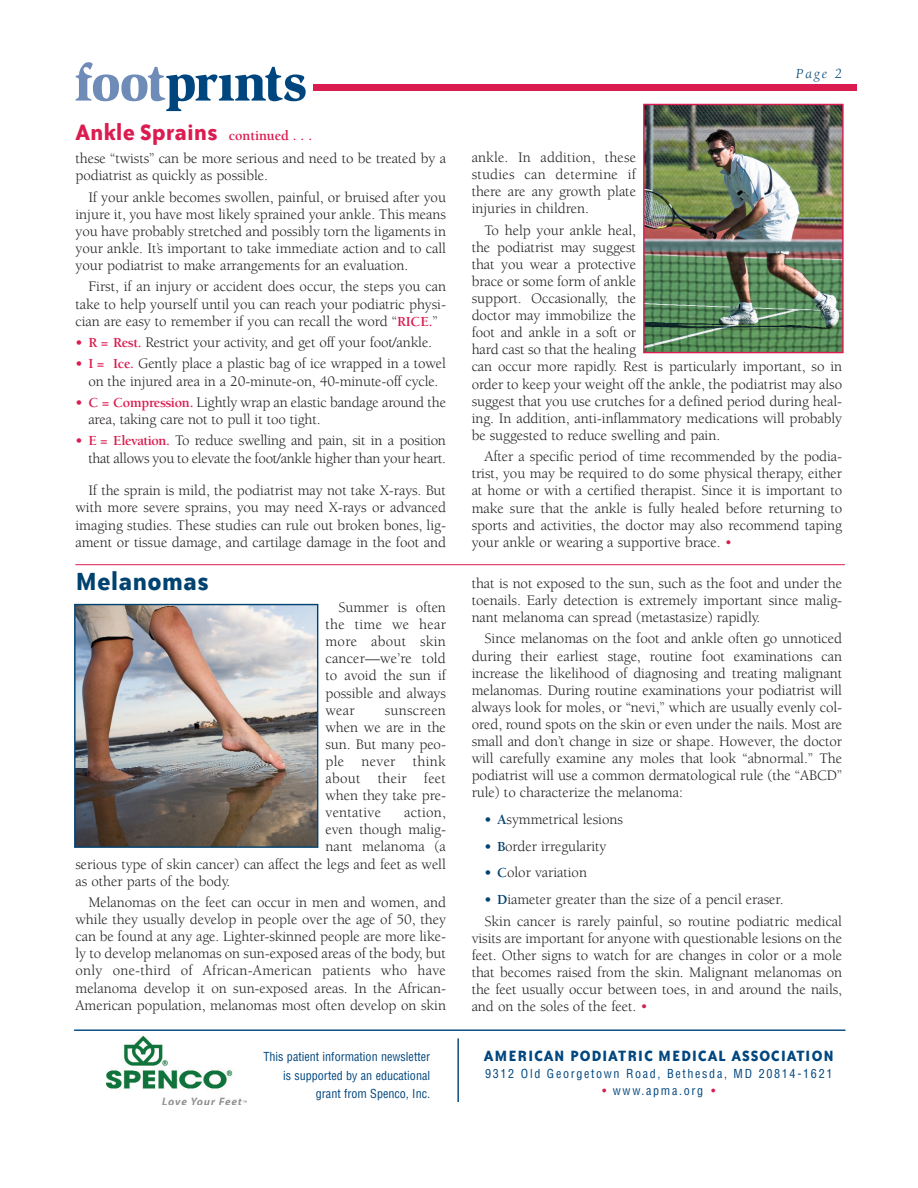
<style>
.page{position:relative;width:918px;height:1188px;background:#fff}
.page>*{position:absolute;margin:0;border:0;box-sizing:border-box;transform-origin:0 0}
.t1{font:900 52.5px "Slimbach";letter-spacing:-.01em;color:#00467e}
.t2{font:700 28.5px "Bailey Sans ITC";color:#004270}
.t3{font:700 25.65px "Bailey Sans ITC";color:#db1c50}
.t4{font:700 17.1px "Bailey Sans ITC";letter-spacing:.055em;color:#00467e}
.t5{font:15px/17.1px "Berkeley";letter-spacing:-.005em;color:#231f20;text-align:justify}
.t6{font:italic 14.25px "Berkeley";color:#004270}
.t7{font:condensed 12.15px/18.5px "Helvetica";color:#00467e;text-align:right}
.t8{font:condensed 12.15px "Helvetica";letter-spacing:.135em;color:#00467e}
.s1{color:#6f8bb7}
.s2{font-family:"Berkeley";font-size:14.25px}
.s3{font-weight:700;font-size:14.25px;color:#db1c50}
.s4{color:#db1c50}
.s5{font-weight:700;font-size:14.25px;color:#004270}
.s6{font-family:"Berkeley";font-stretch:normal;font-size:14.25px;color:#db1c50}
</style>
<div class="page">
<div style="left:313px;top:85px;width:543px;height:6px;background:#db1c50"></div>
<hr style="left:74px;top:1029px;width:771px;height:2px;background:#00467e">
<img style="left:106px;top:1037px;width:140px;height:68px">
<hr style="left:457px;top:1038px;width:2px;height:64px;background:#00467e">
<hr style="left:75px;top:564px;width:770px;height:1px;background:#db1c50">
<img style="left:645px;top:106px;width:197px;height:245px">
<div style="left:643px;top:104px;width:201px;height:249px;border:1px solid #db1c50"></div>
<img style="left:76px;top:606px;width:240px;height:240px">
<div style="left:74px;top:604px;width:244px;height:244px;border:1px solid #004270"></div>
<h1 class="t1" style="left:75px;top:63px;width:234px"><span class="s1">foot</span>prints</h1>
<h3 class="t3" style="left:76px;top:123px;width:238px">Ankle Sprains <span class="s2">continued . . .</span></h3>
<p class="t5" style="left:76px;top:151px;width:372px">these “twists” can be more serious and need to be treated by a podiatrist as quickly as possible.</p>
<p class="t5" style="left:76px;top:190px;width:372px;text-indent:13px">If your ankle becomes swollen, painful, or bruised after you injure it, you have most likely sprained your ankle. This means you have probably stretched and possibly torn the ligaments in your ankle. It’s important to take immediate action and to call your podiatrist to make arrangements for an evaluation.</p>
<p class="t5" style="left:76px;top:280px;width:372px;text-indent:13px">First, if an injury or accident does occur, the steps you can take to help yourself until you can reach your podiatric physi&shy;cian are easy to remember if you can recall the word “<span class="s3">RICE.</span>”</p>
<p class="t5" style="left:76px;top:335px;width:358px"><span class="s3">• R = Rest.</span> Restrict your activity, and get off your foot/ankle.</p>
<p class="t5" style="left:76px;top:357px;width:372px;text-align:center"><span class="s3">• I = Ice.</span> Gently place a plastic bag of ice wrapped in a towel on the injured area in a 20-minute-on, 40-minute-off cycle.</p>
<p class="t5" style="left:88px;top:395px;width:359px;text-indent:-13px"><span class="s3">• C = Compression.</span> Lightly wrap an elastic bandage around the area, taking care not to pull it too tight.</p>
<p class="t5" style="left:76px;top:434px;width:372px;text-align:right"><span class="s3">• E = Elevation.</span> To reduce swelling and pain, sit in a position that allows you to elevate the foot/ankle higher than your heart.</p>
<p class="t5" style="left:76px;top:484px;width:372px;text-indent:13px">If the sprain is mild, the podiatrist may not take X-rays. But with more severe sprains, you may need X-rays or advanced imaging studies. These studies can rule out broken bones, lig&shy;ament or tissue damage, and cartilage damage in the foot and</p>
<h2 class="t2" style="left:76px;top:571px;width:135px">Melanomas</h2>
<p class="t5" style="left:326px;top:600px;width:122px;text-indent:13px">Summer is often the time we hear more about skin cancer—we’re told to avoid the sun if possible and always wear</p>
<p class="t5" style="left:326px;top:703px;width:122px;text-indent:59px">sunscreen when we are in the sun. But many peo&shy;ple never think about their feet when they take pre&shy;ventative</p>
<p class="t5" style="left:404px;top:805px;width:43px">action,</p>
<p class="t5" style="left:326px;top:822px;width:122px">even though malig-</p>
<p class="t5" style="left:326px;top:840px;width:122px">nant melanoma (a</p>
<p class="t5" style="left:76px;top:857px;width:372px">serious type of skin cancer) can affect the legs and feet as well</p>
<p class="t5" style="left:76px;top:874px;width:156px">as other parts of the body.</p>
<p class="t5" style="left:76px;top:895px;width:372px;text-indent:13px">Melanomas on the feet can occur in men and women, and while they usually develop in people over the age of 50, they can be found at any age. Lighter-skinned people are more like&shy;ly to develop melanomas on sun-exposed areas of the body, but only one-third of African-American patients who have melanoma develop it on sun-exposed areas. In the African-American population, melanomas most often develop on skin</p>
<p class="t7" style="left:263px;top:1048px;width:168px">This patient information newsletter is supported by an educational grant from Spenco, Inc.</p>
<p class="t6" style="left:796px;top:68px;width:48px">Page 2</p>
<p class="t5" style="left:472px;top:150px;width:166px">ankle. In addition, these studies can determine if there are any growth plate injuries in children.</p>
<p class="t5" style="left:472px;top:223px;width:372px;text-align:left;text-indent:13px">To help your ankle heal,<br>the podiatrist may suggest<br>that you wear a protective<br>brace or some form of ankle<br>support. Occasionally, the<br>doctor may immobilize the<br>foot and ankle in a soft or<br>hard cast so that the healing<br>can occur more rapidly. Rest is particularly important, so in order to keep your weight off the ankle, the podiatrist may also suggest that you use crutches for a defined period during heal&shy;ing. In addition, anti-inflammatory medications will probably be suggested to reduce swelling and pain.</p>
<p class="t5" style="left:472px;top:449px;width:372px;text-indent:13px">After a specific period of time recommended by the podia&shy;trist, you may be required to do some physical therapy, either at home or with a certified therapist. Since it is important to make sure that the ankle is fully healed before returning to sports and activities, the doctor may also recommend taping your ankle or wearing a supportive brace. <span class="s4">•</span></p>
<p class="t5" style="left:472px;top:576px;width:372px">that is not exposed to the sun, such as the foot and under the toenails. Early detection is extremely important since malig&shy;nant melanoma can spread (metastasize) rapidly.</p>
<p class="t5" style="left:472px;top:632px;width:372px;text-indent:13px">Since melanomas on the foot and ankle often go unnoticed during their earliest stage, routine foot examinations can increase the likelihood of diagnosing and treating malignant melanomas. During routine examinations your podiatrist will always look for moles, or “nevi,” which are usually evenly col&shy;ored, round spots on the skin or even under the nails. Most are small and don’t change in size or shape. However, the doctor will carefully examine any moles that look “abnormal.” The podiatrist will use a common dermatological rule (the “ABCD” rule) to characterize the melanoma:</p>
<p class="t5" style="left:484px;top:812px;width:140px"><span class="s5">• A</span>symmetrical lesions</p>
<p class="t5" style="left:484px;top:839px;width:124px"><span class="s5">• B</span>order irregularity</p>
<p class="t5" style="left:484px;top:866px;width:104px"><span class="s5">• C</span>olor variation</p>
<p class="t5" style="left:484px;top:890px;width:359px;line-height:21.5px"><span class="s5">• D</span>iameter greater than the size of a pencil eraser.<br>Skin cancer is rarely painful, so routine podiatric medical</p>
<p class="t5" style="left:472px;top:931px;width:372px">visits are important for anyone with questionable lesions on the feet. Other signs to watch for are changes in color or a mole that becomes raised from the skin. Malignant melanomas on the feet usually occur between toes, in and around the nails, and on the soles of the feet. <span class="s4">•</span></p>
<p class="t4" style="left:484px;top:1050px;width:352px">AMERICAN PODIATRIC MEDICAL ASSOCIATION</p>
<p class="t8" style="left:485px;top:1069px;width:349px">9312 Old Georgetown Road, Bethesda, MD 20814-1621</p>
<p class="t8" style="left:601px;top:1086px;width:118px"><span class="s6">•</span> www.apma.org <span class="s6">•</span></p>
</div>
